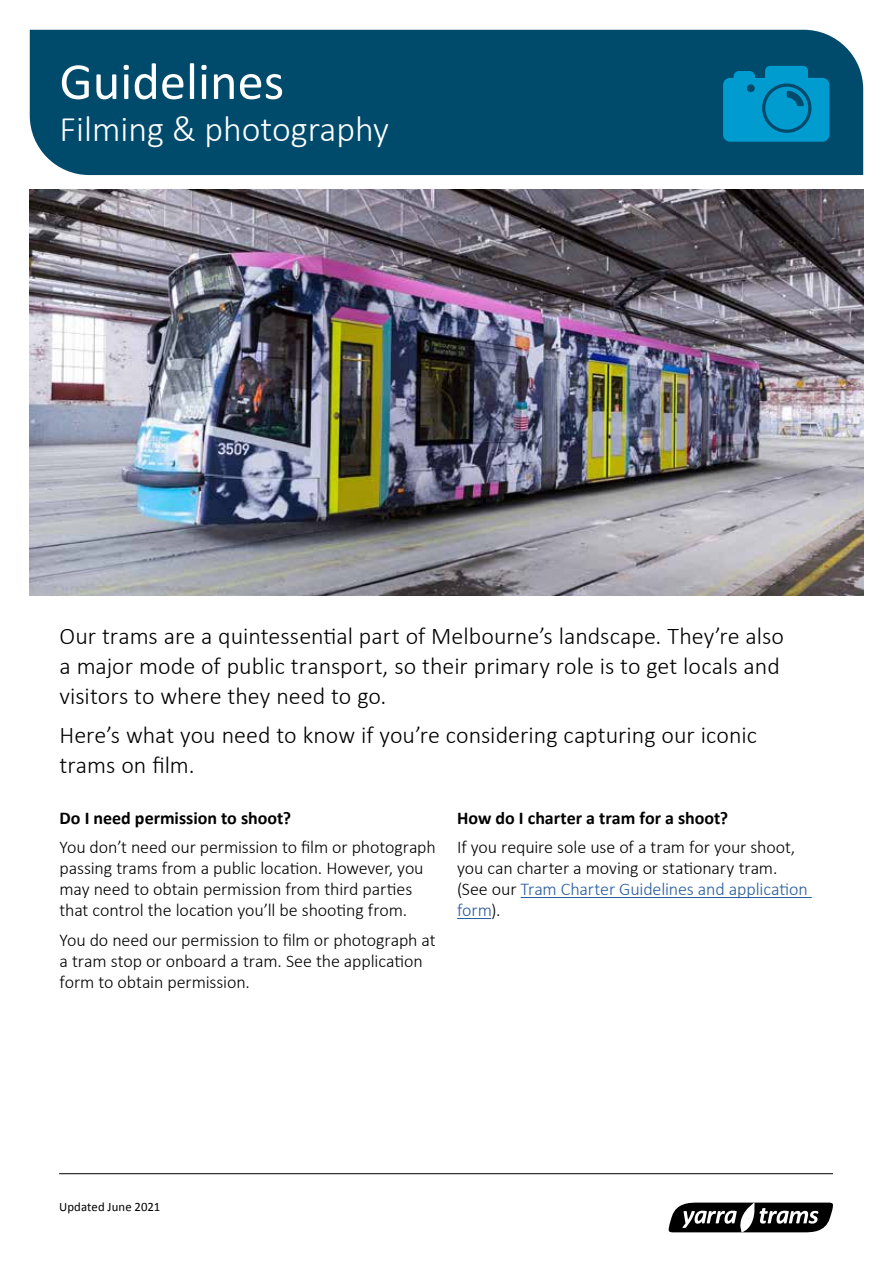
<style>
.page{position:relative;width:893px;height:1263px;background:#fff}
.page>*{position:absolute;margin:0;border:0;box-sizing:border-box;transform-origin:0 0}
.t1{font:52.5px "Calibri";color:#fff}
.t2{font:300 36px "Calibri";color:#fff}
.t3{font:300 24px/30px "Calibri";color:#000}
.t4{font:300 18px/21px "Calibri";letter-spacing:-.005em;color:#000}
.t5{font:700 18px "Calibri";color:#000}
.t6{font:12.75px "Calibri";letter-spacing:.005em;color:#000}
.s1{color:#275b9b}
</style>
<div class="page">
<hr style="left:59px;top:1173px;width:774px;height:1px;background:#000">
<svg style="left:669px;top:1202px;width:164px;height:30px"></svg>
<img style="left:30px;top:190px;width:833px;height:406px">
<hr style="left:521px;top:897px;width:291px;height:1px;background:#275b9b">
<hr style="left:457px;top:918px;width:34px;height:1px;background:#275b9b">
<div style="left:30px;top:30px;width:833px;height:145px;background:#004b6c"></div>
<svg style="left:723px;top:66px;width:106px;height:76px;background:#008ebf"></svg>
<h1 class="t1" style="left:60px;top:48px;width:226px">Guidelines</h1>
<h2 class="t2" style="left:60px;top:107px;width:331px">Filming &amp; photography</h2>
<h3 class="t3" style="left:60px;top:620px;width:726px">Our trams are a quintessential part of Melbourne’s landscape. They’re also a major mode of public transport, so their primary role is to get locals and visitors to where they need to go.</h3>
<h3 class="t3" style="left:60px;top:719px;width:699px">Here’s what you need to know if you’re considering capturing our iconic trams on film.</h3>
<p class="t5" style="left:60px;top:806px;width:233px">Do I need permission to shoot?</p>
<p class="t4" style="left:60px;top:836px;width:378px">You don’t need our permission to film or photograph passing trams from a public location. However, you may need to obtain permission from third parties that control the location you’ll be shooting from.</p>
<p class="t4" style="left:60px;top:928px;width:378px">You do need our permission to film or photograph at a tram stop or onboard a tram. See the application form to obtain permission.</p>
<p class="t5" style="left:457px;top:806px;width:272px">How do I charter a tram for a shoot?</p>
<p class="t4" style="left:457px;top:836px;width:352px">If you require sole use of a tram for your shoot, you can charter a moving or stationary tram. (See our <span class="s1">Tram Charter Guidelines and application form</span>).</p>
<p class="t6" style="left:59px;top:1199px;width:103px">Updated June 2021</p>
</div>
